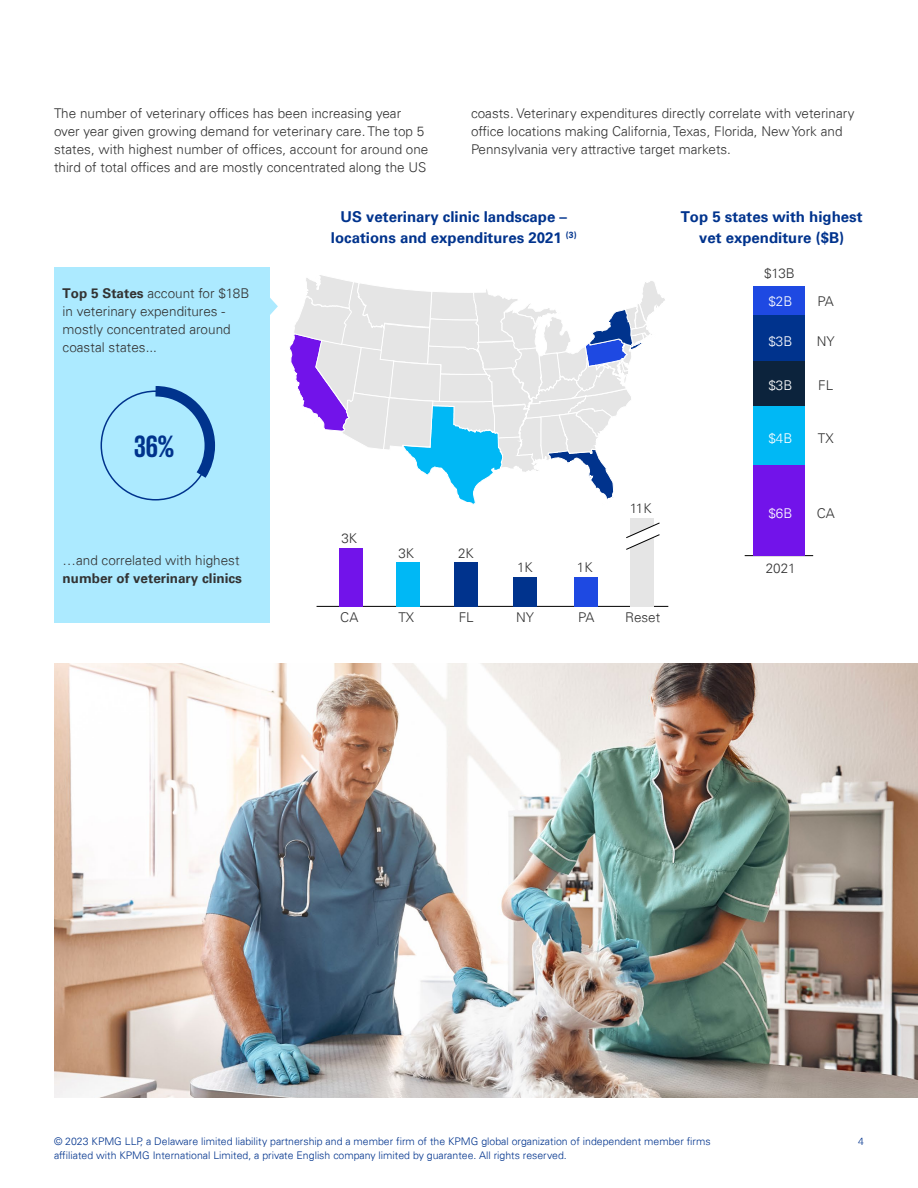
<style>
.page{position:relative;width:918px;height:1188px;background:#fff}
.page>*{position:absolute;margin:0;border:0;box-sizing:border-box;transform-origin:0 0}
.t1{font:700 31.5px "KPMG";color:#00338d}
.t2{font:700 15px/21px "Univers";color:#00338d;text-align:center}
.t3{font:300 13.5px/18px "Univers 45";color:#333}
.t4{font:700 13.5px "Univers";color:#333}
.t5{font:300 13.5px "Univers 45";color:#fff}
.t6{font:300 10.5px "Univers 45";color:#00338d}
.s1{font-family:"Univers";font-weight:700}
</style>
<div class="page">
<img style="left:54px;top:663px;width:864px;height:435px">
<hr style="left:745px;top:555px;width:68px;height:1px;background:#000">
<div style="left:754px;top:286px;width:51px;height:30px;background:#1e49e2"></div>
<div style="left:754px;top:316px;width:51px;height:45px;background:#00338d"></div>
<div style="left:754px;top:361px;width:51px;height:45px;background:#0c233c"></div>
<div style="left:754px;top:406px;width:51px;height:61px;background:#00b8f5"></div>
<div style="left:754px;top:465px;width:51px;height:91px;background:#7213ea"></div>
<hr style="left:317px;top:606px;width:351px;height:1px;background:#000">
<div style="left:630px;top:518px;width:24px;height:88px;background:#e5e5e5"></div>
<div style="left:574px;top:577px;width:23px;height:29px;background:#1e49e2"></div>
<div style="left:513px;top:577px;width:24px;height:29px;background:#00338d"></div>
<div style="left:455px;top:562px;width:23px;height:44px;background:#00338d"></div>
<div style="left:396px;top:562px;width:23px;height:44px;background:#00b8f5"></div>
<div style="left:339px;top:548px;width:24px;height:58px;background:#7213ea"></div>
<svg style="left:289px;top:275px;width:376px;height:321px"></svg>
<div style="left:54px;top:268px;width:216px;height:355px;background:#aceaff"></div>
<svg style="left:270px;top:298px;width:8px;height:17px"></svg>
<svg style="left:145px;top:386px;width:71px;height:104px"></svg>
<p class="t3" style="left:54px;top:104px;width:376px">The number of veterinary offices has been increasing year over year given growing demand for veterinary care. The top 5 states, with highest number of offices, account for around one third of total offices and are mostly concentrated along the US</p>
<p class="t3" style="left:471px;top:104px;width:385px">coasts. Veterinary expenditures directly correlate with veterinary office locations making California, Texas, Florida, New York and<br>Pennsylvania very attractive target markets.</p>
<p class="t2" style="left:331px;top:207px;width:247px">US veterinary clinic landscape – locations and expenditures 2021 <sup>(3)</sup></p>
<p class="t2" style="left:681px;top:207px;width:183px">Top 5 states with highest vet expenditure ($B)</p>
<p class="t3" style="left:63px;top:285px;width:188px"><span class="s1">Top 5 States</span> account for $18B in veterinary expenditures - mostly concentrated around coastal states...</p>
<h1 class="t1" style="left:134px;top:430px;width:42px">36%</h1>
<p class="t3" style="left:63px;top:551px;width:178px">…and correlated with highest</p>
<p class="t4" style="left:63px;top:570px;width:181px">number of veterinary clinics</p>
<p class="t3" style="left:341px;top:529px;width:17px">3K</p>
<p class="t3" style="left:340px;top:608px;width:20px">CA</p>
<p class="t3" style="left:398px;top:544px;width:17px">3K</p>
<p class="t3" style="left:458px;top:545px;width:17px">2K</p>
<p class="t3" style="left:398px;top:608px;width:17px">TX</p>
<p class="t3" style="left:459px;top:608px;width:17px">FL</p>
<p class="t3" style="left:517px;top:558px;width:17px">1K</p>
<p class="t3" style="left:577px;top:558px;width:17px">1K</p>
<p class="t3" style="left:630px;top:499px;width:23px">11K</p>
<p class="t3" style="left:516px;top:608px;width:19px">NY</p>
<p class="t3" style="left:578px;top:608px;width:18px">PA</p>
<p class="t3" style="left:625px;top:608px;width:36px">Reset</p>
<p class="t3" style="left:764px;top:264px;width:32px">$13B</p>
<p class="t5" style="left:768px;top:293px;width:26px">$2B</p>
<p class="t3" style="left:818px;top:292px;width:18px">PA</p>
<p class="t5" style="left:768px;top:333px;width:26px">$3B</p>
<p class="t3" style="left:817px;top:332px;width:19px">NY</p>
<p class="t5" style="left:768px;top:377px;width:26px">$3B</p>
<p class="t3" style="left:818px;top:376px;width:17px">FL</p>
<p class="t5" style="left:768px;top:430px;width:26px">$4B</p>
<p class="t3" style="left:818px;top:429px;width:17px">TX</p>
<p class="t5" style="left:768px;top:505px;width:26px">$6B</p>
<p class="t3" style="left:766px;top:559px;width:32px">2021</p>
<p class="t3" style="left:817px;top:504px;width:20px">CA</p>
<p class="t6" style="left:54px;top:1135px;width:658px">© 2023 KPMG LLP, a Delaware limited liability partnership and a member firm of the KPMG global organization of independent member firms</p>
<p class="t6" style="left:858px;top:1135px;width:7px">4</p>
<p class="t6" style="left:54px;top:1149px;width:514px">affiliated with KPMG International Limited, a private English company limited by guarantee. All rights reserved.</p>
</div>
